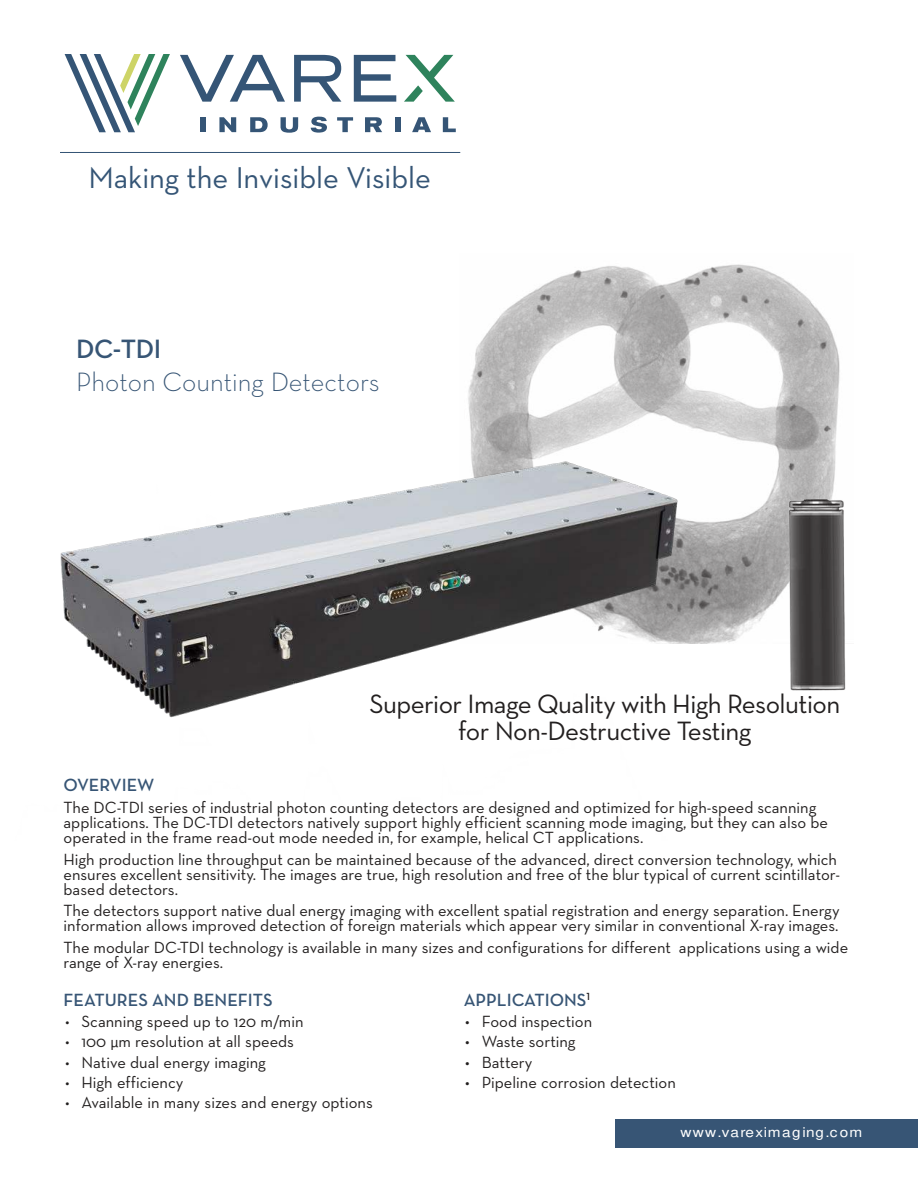
<style>
.page{position:relative;width:918px;height:1188px;background:#fff}
.page>*{position:absolute;margin:0;border:0;box-sizing:border-box;transform-origin:0 0}
.t1{font:30.6px "Neutraface Text";color:#355576}
.t2{font:27px/27px "Neutraface Text";letter-spacing:-.02em;color:#221f1f;text-align:center}
.t3{font:300 27px "Neutraface Text";color:#375575}
.t4{font:600 27px "Neutraface Text";color:#375575}
.t5{font:600 18px "Neutraface Text";color:#375575}
.t6{font:16.5px/15px "Neutraface Text";color:#221f1f}
.t7{font:700 13.5px "Century Gothic";letter-spacing:.08em;color:#fff;scale:1.14 1}
.s1{font-weight:300}
.s2{font-family:"Century Gothic";font-size:13.5px}
</style>
<div class="page">
<img style="left:541px;top:264px;width:299px;height:334px">
<img style="left:786px;top:497px;width:60px;height:194px">
<hr style="left:60px;top:152px;width:400px;height:1px;background:#355576">
<svg style="left:65px;top:54px;width:105px;height:78px"></svg>
<svg style="left:180px;top:55px;width:216px;height:47px"></svg>
<svg style="left:404px;top:55px;width:51px;height:47px"></svg>
<div style="left:200px;top:117px;width:6px;height:15px;background:#355576"></div>
<svg style="left:219px;top:117px;width:17px;height:15px"></svg>
<svg style="left:250px;top:117px;width:18px;height:15px"></svg>
<svg style="left:281px;top:117px;width:17px;height:16px"></svg>
<svg style="left:311px;top:117px;width:16px;height:16px"></svg>
<svg style="left:337px;top:117px;width:16px;height:15px"></svg>
<svg style="left:365px;top:117px;width:17px;height:15px"></svg>
<div style="left:395px;top:117px;width:5px;height:15px;background:#355576"></div>
<svg style="left:412px;top:117px;width:19px;height:15px"></svg>
<svg style="left:443px;top:117px;width:13px;height:15px"></svg>
<img style="left:60px;top:287px;width:717px;height:431px">
<div style="left:616px;top:1120px;width:302px;height:28px;background:#375575"></div>
<h1 class="t1" style="left:89px;top:166px;width:344px">Making the Invisible Visible</h1>
<h2 class="t4" style="left:76px;top:339px;width:86px">DC-TDI</h2>
<h2 class="t3" style="left:76px;top:371px;width:305px">Photon Counting Detectors</h2>
<h2 class="t2" style="left:369px;top:692px;width:473px">Superior Image Quality with High Resolution for Non-Destructive Testing</h2>
<p class="t5" style="left:64px;top:779px;width:92px">OVERVIEW</p>
<p class="t6" style="left:64px;top:801px;width:766px">The DC-TDI series of industrial photon counting detectors are designed and optimized for high-speed scanning applications. The DC-TDI detectors natively support highly efficient scanning mode imaging, but they can also be operated in the frame read-out mode needed in, for example, helical CT applications.</p>
<p class="t6" style="left:64px;top:853px;width:778px">High production line throughput can be maintained because of the advanced, direct conversion technology, which ensures excellent sensitivity. The images are true, high resolution and free of the blur typical of current scintillator&shy;based detectors.</p>
<p class="t6" style="left:64px;top:905px;width:778px">The detectors support native dual energy imaging with excellent spatial registration and energy separation. Energy information allows improved detection of foreign materials which appear very similar in conventional X-ray images.</p>
<p class="t6" style="left:64px;top:941px;width:786px">The modular DC-TDI technology is available in many sizes and configurations for different applications using a wide range of X-ray energies.</p>
<p class="t5" style="left:64px;top:994px;width:211px">FEATURES AND BENEFITS</p>
<p class="t6" style="left:65px;top:1015px;width:240px"><span class="s1">•</span> Scanning speed up to 120 m/min</p>
<p class="t6" style="left:65px;top:1036px;width:231px"><span class="s1">•</span> 100 <span class="s2">µ</span>m resolution at all speeds</p>
<p class="t6" style="left:65px;top:1056px;width:202px"><span class="s1">•</span> Native dual energy imaging</p>
<p class="t6" style="left:65px;top:1076px;width:120px"><span class="s1">•</span> High efficiency</p>
<p class="t6" style="left:65px;top:1096px;width:309px"><span class="s1">•</span> Available in many sizes and energy options</p>
<p class="t5" style="left:464px;top:994px;width:128px">APPLICATIONS<sup>1</sup></p>
<p class="t6" style="left:465px;top:1015px;width:129px">• Food inspection</p>
<p class="t6" style="left:465px;top:1036px;width:112px">• Waste sorting</p>
<p class="t6" style="left:465px;top:1056px;width:69px">• Battery</p>
<p class="t6" style="left:465px;top:1076px;width:212px">• Pipeline corrosion detection</p>
<p class="t7" style="left:681px;top:1127px;width:161px">www.vareximaging.com</p>
</div>
